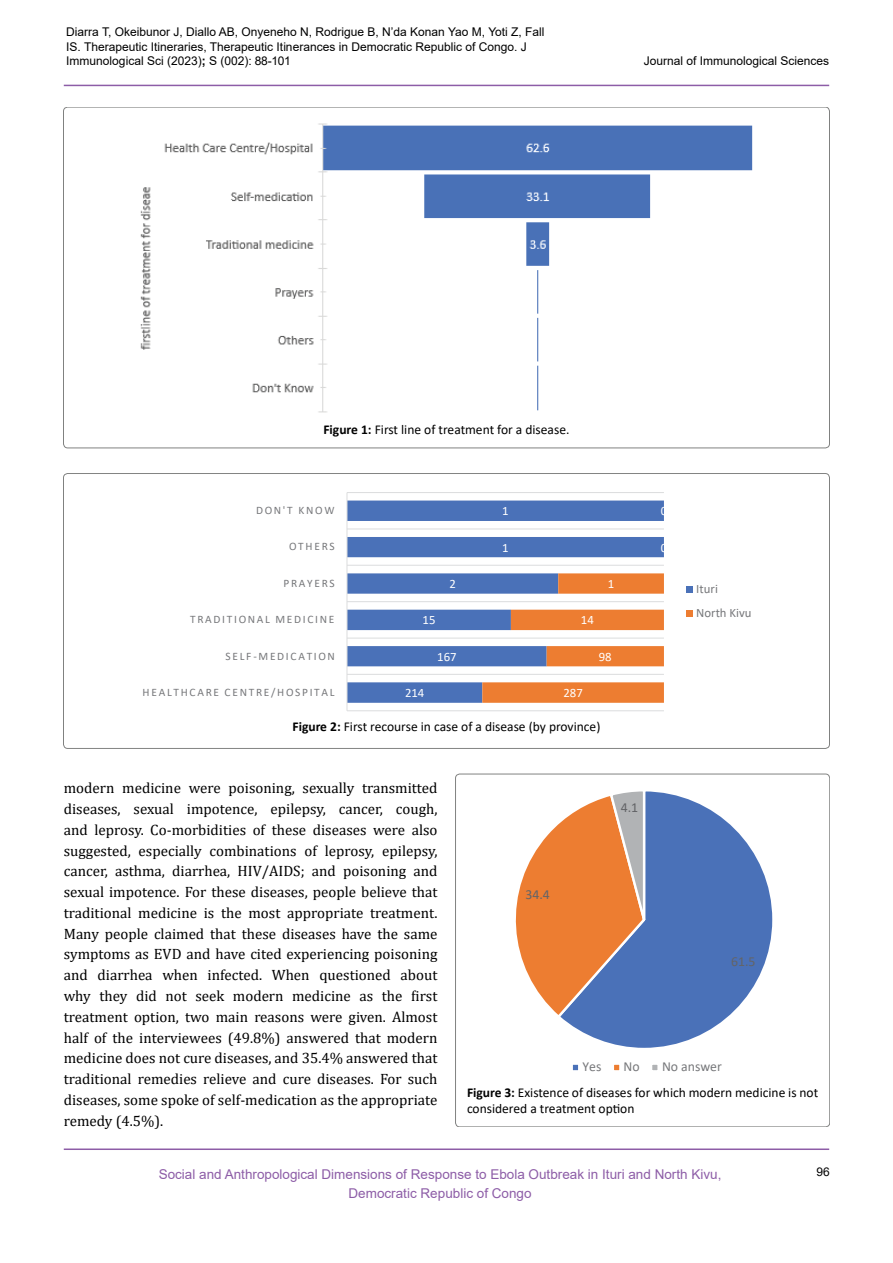
<style>
.page{position:relative;width:893px;height:1263px;background:#fff}
.page>*{position:absolute;margin:0;border:0;box-sizing:border-box;transform-origin:0 0}
.t1{font:15px/20.9px "Cambria";color:#000;text-align:justify}
.t2{font:13.8px "Calibri";letter-spacing:-.005em;color:#77787b}
.t3{font:13.8px "Calibri";color:#636467}
.t4{font:13.5px/16.2px "Calibri";color:#000}
.t5{font:13.5px "Arial";color:#8d5da7}
.t6{font:12.75px "Calibri";color:#fff}
.t7{font:12.75px/24px "Calibri";color:#77787b}
.t8{font:12px/14.4px "Arial";color:#000}
.t9{font:11.4px "Calibri";letter-spacing:.15em;color:#77787b}
.s1{font-weight:700}
</style>
<div class="page">
<hr style="left:64px;top:1148px;width:765px;height:2px;background:#8d5da7">
<hr style="left:64px;top:85px;width:765px;height:1px;background:#8d5da7">
<img style="left:140px;top:123px;width:613px;height:290px">
<hr style="left:347px;top:710px;width:317px;height:1px;background:#dcddde">
<hr style="left:347px;top:492px;width:317px;height:1px;background:#dcddde">
<svg style="left:347px;top:500px;width:317px;height:203px;fill:#4a71b8"></svg>
<svg style="left:482px;top:573px;width:182px;height:130px"></svg>
<hr style="left:346px;top:492px;width:1px;height:219px;background:#dcddde">
<div style="left:686px;top:586px;width:7px;height:7px;background:#4a71b8"></div>
<div style="left:686px;top:610px;width:7px;height:7px;background:#ed7d31"></div>
<div style="left:455px;top:774px;width:375px;height:353px;border:1px solid #000400;border-radius:4px"></div>
<svg style="left:564px;top:791px;width:209px;height:257px"></svg>
<svg style="left:515px;top:791px;width:132px;height:229px"></svg>
<div style="left:572px;top:1063px;width:7px;height:8px;background:#4a71b8"></div>
<div style="left:570px;top:1062px;width:10px;height:10px;border:2px solid #fff"></div>
<div style="left:613px;top:1063px;width:7px;height:8px;background:#ed7d31"></div>
<div style="left:612px;top:1062px;width:10px;height:10px;border:2px solid #fff"></div>
<div style="left:651px;top:1063px;width:8px;height:8px;background:#b1b3b5"></div>
<div style="left:650px;top:1062px;width:10px;height:10px;border:2px solid #fff"></div>
<p class="t8" style="left:66px;top:25px;width:480px">Diarra T, Okeibunor J, Diallo AB, Onyeneho N, Rodrigue B, N’da Konan Yao M, Yoti Z, Fall<br>IS. Therapeutic Itineraries, Therapeutic Itinerances in Democratic Republic of Congo. J<br>Immunological Sci (2023)<span class="s1">;</span> S (002): 88-101</p>
<p class="t8" style="left:644px;top:54px;width:187px">Journal of Immunological Sciences</p>
<p class="t4" style="left:323px;top:421px;width:248px"><span class="s1">Figure 1:</span> First line of treatment for a disease.</p>
<p class="t9" style="left:256px;top:502px;width:80px">DON'T KNOW</p>
<p class="t6" style="left:502px;top:502px;width:8px">1</p>
<p class="t9" style="left:289px;top:539px;width:47px">OTHERS</p>
<p class="t6" style="left:502px;top:538px;width:8px">1</p>
<p class="t9" style="left:283px;top:575px;width:53px">PRAYERS</p>
<p class="t6" style="left:449px;top:575px;width:8px">2</p>
<p class="t6" style="left:608px;top:575px;width:8px">1</p>
<p class="t9" style="left:190px;top:611px;width:146px">TRADITIONAL MEDICINE</p>
<p class="t6" style="left:423px;top:611px;width:14px">15</p>
<p class="t6" style="left:581px;top:611px;width:14px">14</p>
<p class="t9" style="left:226px;top:648px;width:111px">SELF-MEDICATION</p>
<p class="t6" style="left:437px;top:647px;width:21px">167</p>
<p class="t6" style="left:599px;top:647px;width:14px">98</p>
<p class="t9" style="left:143px;top:684px;width:193px">HEALTHCARE CENTRE/HOSPITAL</p>
<p class="t6" style="left:405px;top:684px;width:21px">214</p>
<p class="t6" style="left:563px;top:684px;width:21px">287</p>
<p class="t4" style="left:292px;top:718px;width:309px"><span class="s1">Figure 2:</span> First recourse in case of a disease (by province)</p>
<p class="t6" style="left:661px;top:502px;width:8px">0</p>
<p class="t6" style="left:661px;top:538px;width:8px">0</p>
<p class="t7" style="left:696px;top:577px;width:57px">Ituri<br>North Kivu</p>
<p class="t1" style="left:64px;top:777px;width:375px">modern medicine were poisoning, sexually transmitted diseases, sexual impotence, epilepsy, cancer, cough, and leprosy. Co-morbidities of these diseases were also suggested, especially combinations of leprosy, epilepsy, cancer, asthma, diarrhea, HIV/AIDS; and poisoning and sexual impotence. For these diseases, people believe that traditional medicine is the most appropriate treatment.<br>Many people claimed that these diseases have the same symptoms as EVD and have cited experiencing poisoning and diarrhea when infected. When questioned about why they did not seek modern medicine as the first treatment option, two main reasons were given. Almost half of the interviewees (49.8%) answered that modern medicine does not cure diseases, and 35.4% answered that traditional remedies relieve and cure diseases. For such diseases, some spoke of self-medication as the appropriate remedy (4.5%).</p>
<p class="t3" style="left:525px;top:885px;width:26px">34.4</p>
<p class="t3" style="left:621px;top:797px;width:19px">4.1</p>
<p class="t3" style="left:731px;top:951px;width:26px">61.5</p>
<p class="t2" style="left:582px;top:1057px;width:20px">Yes</p>
<p class="t2" style="left:624px;top:1057px;width:18px">No</p>
<p class="t2" style="left:662px;top:1057px;width:62px">No answer</p>
<p class="t4" style="left:467px;top:1084px;width:353px"><span class="s1">Figure 3:</span> Existence of diseases for which modern medicine is not considered a treatment option</p>
<p class="t5" style="left:159px;top:1164px;width:564px">Social and Anthropological Dimensions of Response to Ebola Outbreak in Ituri and North Kivu,</p>
<p class="t8" style="left:816px;top:1165px;width:15px">96</p>
<p class="t5" style="left:349px;top:1184px;width:185px">Democratic Republic of Congo</p>
</div>
